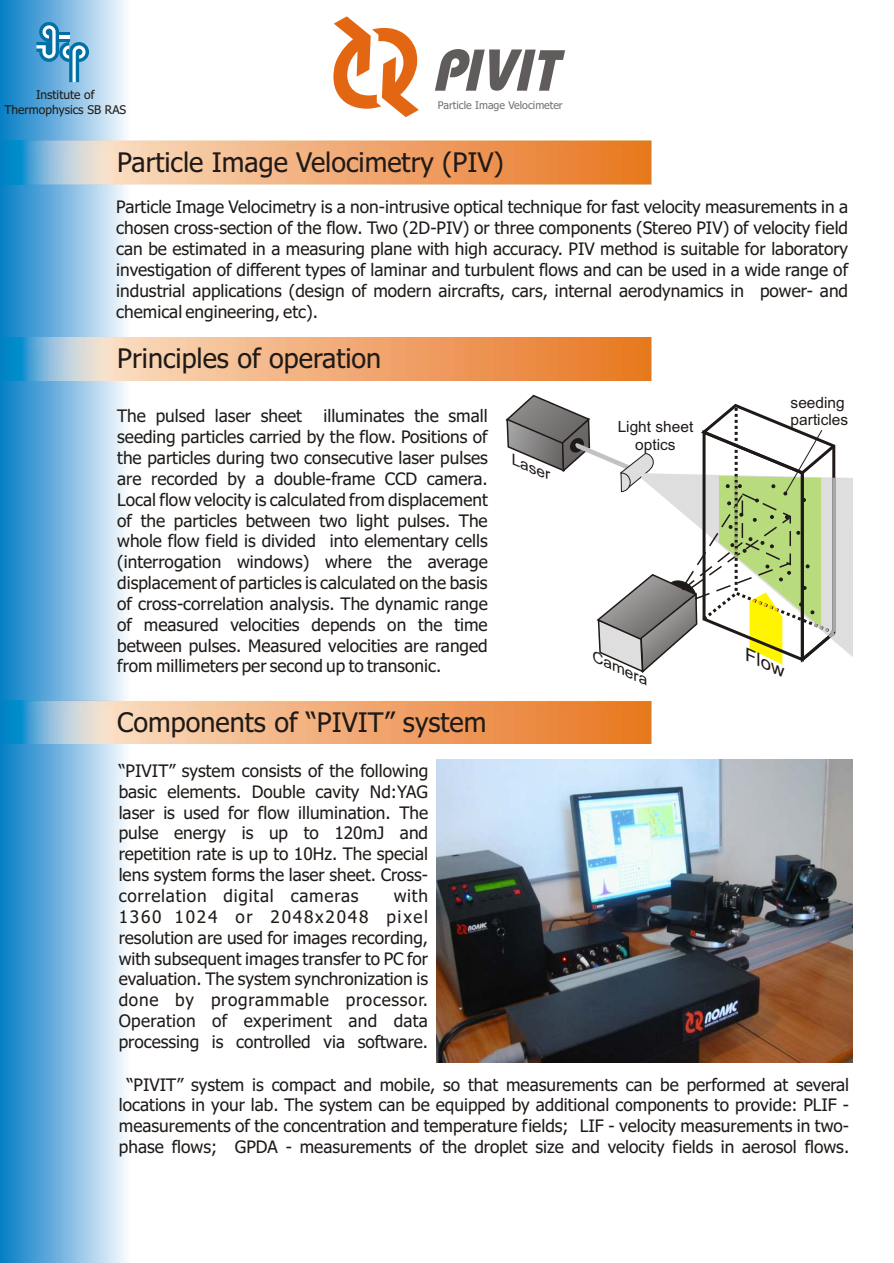
<style>
.page{position:relative;width:894px;height:1263px;background:#fff}
.page>*{position:absolute;margin:0;border:0;box-sizing:border-box;transform-origin:0 0}
.t1{font:27px "Tahoma";color:#1f1a17}
.t2{font:17.25px/20.9px "Tahoma";color:#1f1a17;text-align:justify}
.t3{font:italic 16.95px "Arial";color:#1f1a17;scale:1.2 1}
.t4{font:15.45px/17.2px "Arial";color:#1f1a17;text-align:center}
.t5{font:italic 14.1px "Arial";color:#1f1a17;scale:1.19 1}
.t6{font:12px/14.5px "Tahoma";color:#1f1a17;text-align:center}
.t7{font:10.65px "Tahoma";color:#737070}
</style>
<div class="page">
<div style="left:0;top:0;width:130px;height:1263px;background:linear-gradient(to right,#037bc5,#f8f9fe)"></div>
<img style="left:0;top:701px;width:652px;height:43px">
<img style="left:0;top:141px;width:652px;height:43px">
<img style="left:0;top:337px;width:652px;height:44px">
<img style="left:437px;top:759px;width:415px;height:304px">
<svg style="left:333px;top:16px;width:86px;height:101px"></svg>
<svg style="left:435px;top:49px;width:130px;height:42px"></svg>
<svg style="left:36px;top:22px;width:53px;height:60px;background:#66aad2"></svg>
<hr style="left:59px;top:35px;width:10px;height:4px;background:#fff">
<svg style="left:505px;top:344px;width:348px;height:329px"></svg>
<p class="t6" style="left:4px;top:89px;width:123px">Institute of<br>Thermophysics SB RAS</p>
<p class="t7" style="left:438px;top:101px;width:126px">Particle Image Velocimeter</p>
<h1 class="t1" style="left:117px;top:152px;width:388px">Particle Image Velocimetry (PIV)</h1>
<p class="t2" style="left:116px;top:198px;width:733px">Particle Image Velocimetry is a non-intrusive optical technique for fast velocity measurements in a chosen cross-section of the flow. Two (2D-PIV) or three components (Stereo PIV) of velocity field can be estimated in a measuring plane with high accuracy. PIV method is suitable for laboratory investigation of different types of laminar and turbulent flows and can be used in a wide range of industrial applications (design of modern aircrafts, cars, internal aerodynamics in power- and chemical engineering, etc).</p>
<h1 class="t1" style="left:117px;top:347px;width:266px">Principles of operation</h1>
<p class="t2" style="left:117px;top:407px;width:372px">The pulsed laser sheet illuminates the small seeding particles carried by the flow. Positions of the particles during two consecutive laser pulses are recorded by a double-frame CCD camera.<br>Local flow velocity is calculated from displacement of the particles between two light pulses. The whole flow field is divided into elementary cells (interrogation windows) where the average displacement of particles is calculated on the basis of cross-correlation analysis. The dynamic range of measured velocities depends on the time between pulses. Measured velocities are ranged from millimeters per second up to transonic.</p>
<h1 class="t1" style="left:117px;top:711px;width:371px">Components of “PIVIT” system</h1>
<p class="t2" style="left:119px;top:762px;width:311px">“PIVIT” system consists of the following basic elements. Double cavity Nd:YAG laser is used for flow illumination. The pulse energy is up to 120mJ and repetition rate is up to 10Hz. The special lens system forms the laser sheet. Cross&shy;correlation digital cameras</p>
<p class="t2" style="left:119px;top:887px;width:311px;text-indent:275px">with 1360 1024 or 2048x2048 pixel resolution are used for images recording, with subsequent images transfer to PC for evaluation. The system synchronization is done by programmable processor.<br>Operation of experiment and data processing is controlled via software.</p>
<p class="t4" style="left:618px;top:420px;width:77px">Light sheet optics</p>
<p class="t4" style="left:791px;top:395px;width:59px;text-align:left">seeding particles</p>
<p class="t5" style="left:597px;top:652px;width:52px;rotate:24deg">Camera</p>
<p class="t3" style="left:750px;top:649px;width:37px;rotate:24deg">Flow</p>
<p class="t2" style="left:119px;top:1075px;width:732px;text-align:center">“PIVIT” system is compact and mobile, so that measurements can be performed at several locations in your lab. The system can be equipped by additional components to provide: PLIF - measurements of the concentration and temperature fields; LIF - velocity measurements in two&shy;phase flows; GPDA - measurements of the droplet size and velocity fields in aerosol flows.</p>
</div>
